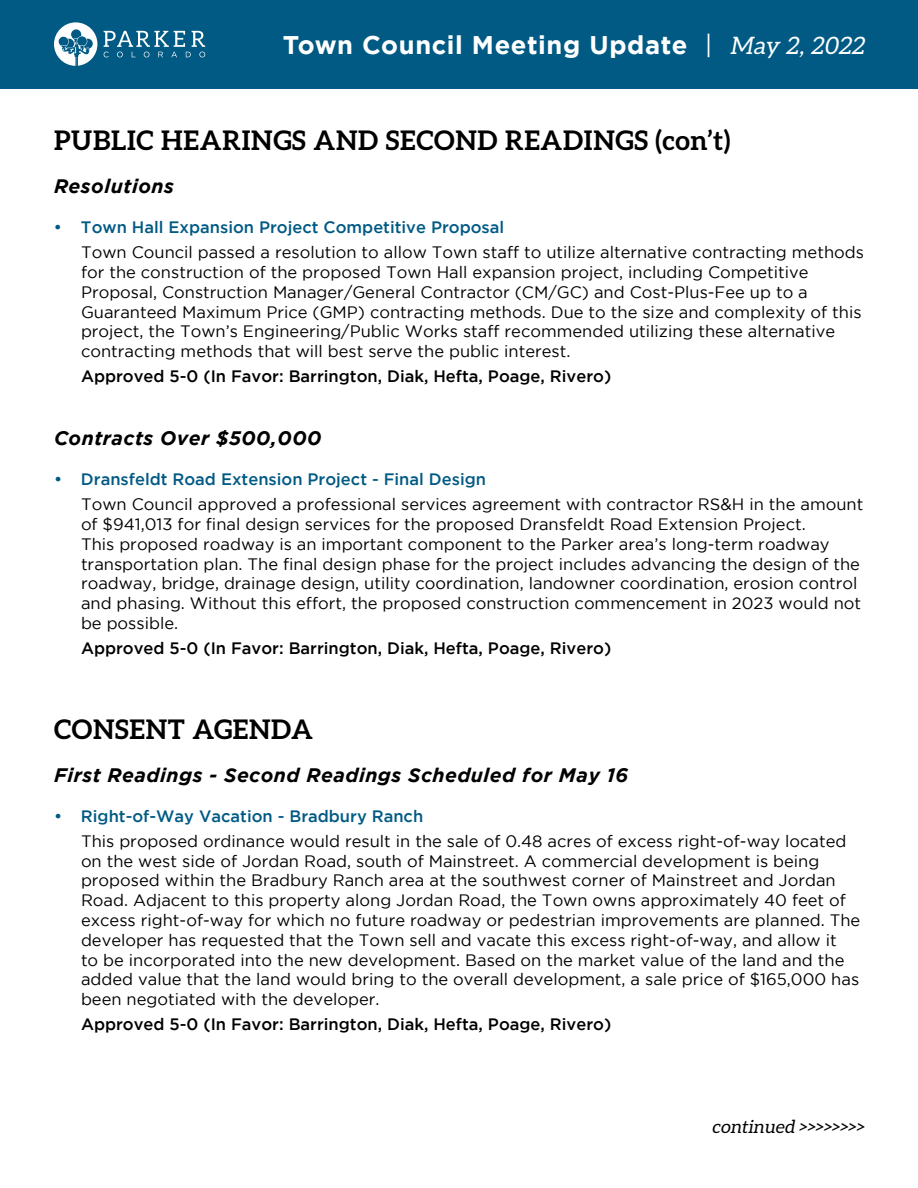
<style>
.page{position:relative;width:918px;height:1188px;background:#fff}
.page>*{position:absolute;margin:0;border:0;box-sizing:border-box;transform-origin:0 0}
.t1{font:700 27px "Aleo";letter-spacing:.025em;color:#000}
.t2{font:700 25.5px "Gotham";letter-spacing:.025em;color:#fff}
.t3{font:italic 700 19.5px "Gotham";letter-spacing:.025em;color:#000}
.t4{font:italic 18px "Aleo";color:#000}
.t5{font:16.5px/19.8px "Gotham";color:#000}
.t6{font:500 16.5px "Gotham";color:#000}
.t7{font:500 16.5px "Gotham";color:#005a84}
.s1{font-weight:400}
.s2{font-family:"Aleo";font-weight:400;font-style:italic;font-size:24px}
</style>
<div class="page">
<div style="left:0;top:0;width:918px;height:88px;background:#005a84"></div>
<svg style="left:54px;top:22px;width:43px;height:44px"></svg>
<svg style="left:104px;top:31px;width:101px;height:26px"></svg>
<h2 class="t2" style="left:283px;top:30px;width:587px">Town Council Meeting Update <span class="s1">|</span> <span class="s2">May 2, 2022</span></h2>
<h1 class="t1" style="left:54px;top:125px;width:678px">PUBLIC HEARINGS AND SECOND READINGS (con’t)</h1>
<p class="t3" style="left:54px;top:175px;width:121px">Resolutions</p>
<p class="t7" style="left:54px;top:218px;width:452px">• Town Hall Expansion Project Competitive Proposal</p>
<p class="t5" style="left:81px;top:242px;width:785px">Town Council passed a resolution to allow Town staff to utilize alternative contracting methods for the construction of the proposed Town Hall expansion project, including Competitive Proposal, Construction Manager/General Contractor (CM/GC) and Cost-Plus-Fee up to a Guaranteed Maximum Price (GMP) contracting methods. Due to the size and complexity of this project, the Town’s Engineering/Public Works staff recommended utilizing these alternative contracting methods that will best serve the public interest.</p>
<p class="t6" style="left:81px;top:367px;width:532px">Approved 5-0 (In Favor: Barrington, Diak, Hefta, Poage, Rivero)</p>
<p class="t3" style="left:54px;top:427px;width:269px">Contracts Over $500,000</p>
<p class="t7" style="left:54px;top:470px;width:434px">• Dransfeldt Road Extension Project - Final Design</p>
<p class="t5" style="left:81px;top:494px;width:784px">Town Council approved a professional services agreement with contractor RS&amp;H in the amount of $941,013 for final design services for the proposed Dransfeldt Road Extension Project.<br>This proposed roadway is an important component to the Parker area’s long-term roadway transportation plan. The final design phase for the project includes advancing the design of the roadway, bridge, drainage design, utility coordination, landowner coordination, erosion control and phasing. Without this effort, the proposed construction commencement in 2023 would not be possible.</p>
<p class="t6" style="left:81px;top:639px;width:532px">Approved 5-0 (In Favor: Barrington, Diak, Hefta, Poage, Rivero)</p>
<h1 class="t1" style="left:54px;top:714px;width:261px">CONSENT AGENDA</h1>
<p class="t3" style="left:54px;top:764px;width:576px">First Readings - Second Readings Scheduled for May 16</p>
<p class="t7" style="left:54px;top:806px;width:371px">• Right-of-Way Vacation - Bradbury Ranch</p>
<p class="t5" style="left:81px;top:831px;width:781px">This proposed ordinance would result in the sale of 0.48 acres of excess right-of-way located on the west side of Jordan Road, south of Mainstreet. A commercial development is being proposed within the Bradbury Ranch area at the southwest corner of Mainstreet and Jordan Road. Adjacent to this property along Jordan Road, the Town owns approximately 40 feet of excess right-of-way for which no future roadway or pedestrian improvements are planned. The developer has requested that the Town sell and vacate this excess right-of-way, and allow it<br>to be incorporated into the new development. Based on the market value of the land and the added value that the land would bring to the overall development, a sale price of $165,000 has been negotiated with the developer.</p>
<p class="t6" style="left:81px;top:1015px;width:532px">Approved 5-0 (In Favor: Barrington, Diak, Hefta, Poage, Rivero)</p>
<p class="t4" style="left:712px;top:1116px;width:157px">continued &gt;&gt;&gt;&gt;&gt;&gt;&gt;&gt;</p>
</div>
